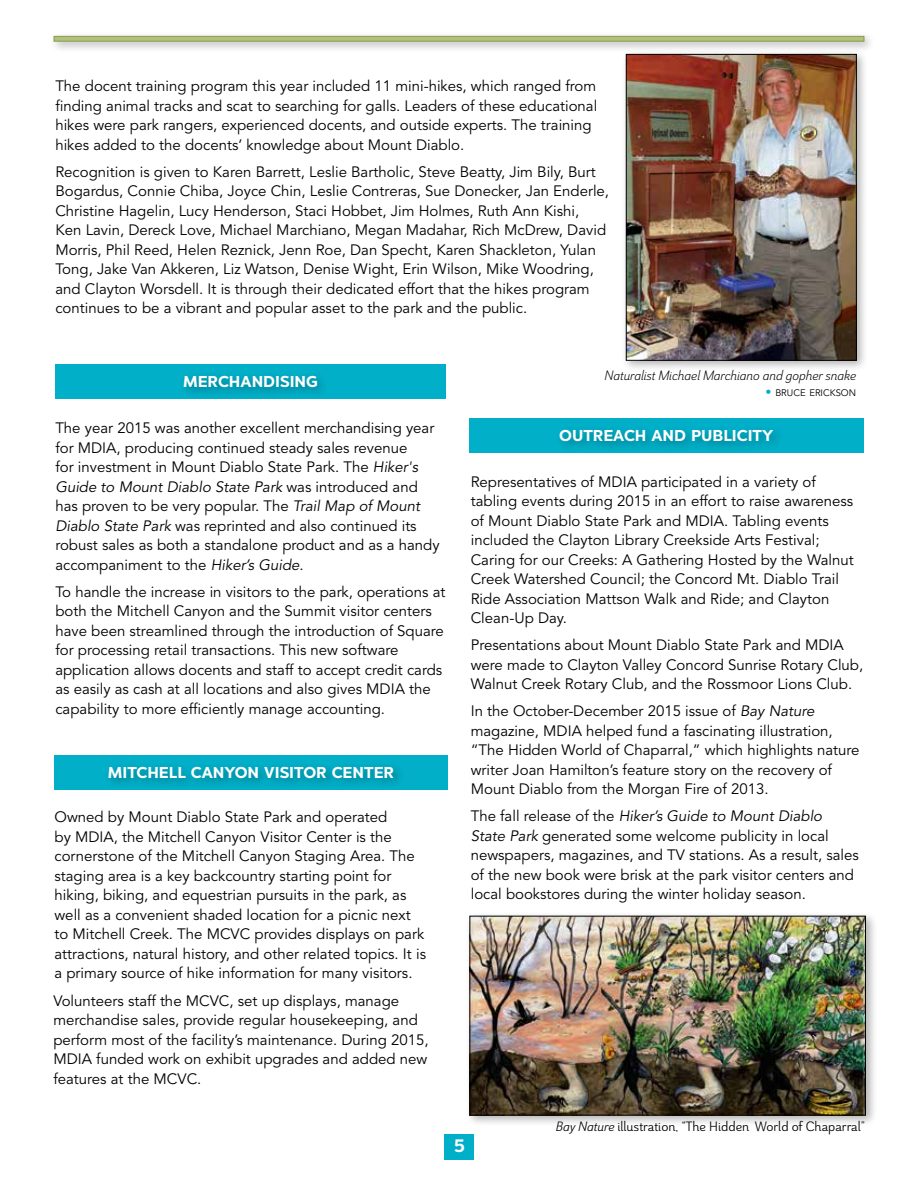
<style>
.page{position:relative;width:918px;height:1188px;background:#fff}
.page>*{position:absolute;margin:0;border:0;box-sizing:border-box;transform-origin:0 0}
.t1{font:700 18px "Chronica Pro";color:#fff}
.t2{font:700 15.75px "Chronica Pro";color:#fff}
.t3{font:15px/19.5px "Avenir LT Std";color:#000}
.t4{font:13.5px "Grn D Nor Reg";color:#000}
.t5{font:13.5px "Grn D Nor Boo It";color:#000}
.t6{font:9.45px "Avenir LT Std";color:#000}
.s1{font-style:italic}
.s2{font-size:12px;color:#01afc8}
.s3{font-family:"Grn D Nor Reg It"}
</style>
<div class="page">
<div style="left:445px;top:1134px;width:29px;height:25px;background:#01afc8"></div>
<div style="left:55px;top:364px;width:391px;height:34px;background:#01afc8"></div>
<div style="left:180px;top:371px;width:149px;height:28px;background:#000;opacity:.3"></div>
<div style="left:55px;top:755px;width:393px;height:34px;background:#01afc8"></div>
<div style="left:104px;top:762px;width:300px;height:28px;background:#000;opacity:.3"></div>
<div style="left:470px;top:418px;width:394px;height:34px;background:#01afc8"></div>
<div style="left:556px;top:425px;width:228px;height:28px;background:#000;opacity:.3"></div>
<div style="left:49px;top:31px;width:827px;height:22px;background:#000;opacity:.3"></div>
<svg style="left:54px;top:36px;width:810px;height:6px;background:#a5b770"></svg>
<div style="left:621px;top:49px;width:247px;height:323px;background:#000;opacity:.3"></div>
<img style="left:628px;top:56px;width:227px;height:303px">
<div style="left:626px;top:54px;width:231px;height:307px;border:1px solid #000"></div>
<div style="left:465px;top:911px;width:413px;height:216px;background:#000;opacity:.3"></div>
<img style="left:471px;top:918px;width:393px;height:195px">
<div style="left:469px;top:916px;width:397px;height:199px;border:1px solid #000"></div>
<p class="t3" style="left:55px;top:77px;width:543px">The docent training program this year included 11 mini-hikes, which ranged from finding animal tracks and scat to searching for galls. Leaders of these educational hikes were park rangers, experienced docents, and outside experts. The training hikes added to the docents’ knowledge about Mount Diablo.</p>
<p class="t3" style="left:55px;top:162px;width:555px">Recognition is given to Karen Barrett, Leslie Bartholic, Steve Beatty, Jim Bily, Burt Bogardus, Connie Chiba, Joyce Chin, Leslie Contreras, Sue Donecker, Jan Enderle, Christine Hagelin, Lucy Henderson, Staci Hobbet, Jim Holmes, Ruth Ann Kishi, Ken Lavin, Dereck Love, Michael Marchiano, Megan Madahar, Rich McDrew, David Morris, Phil Reed, Helen Reznick, Jenn Roe, Dan Specht, Karen Shackleton, Yulan Tong, Jake Van Akkeren, Liz Watson, Denise Wight, Erin Wilson, Mike Woodring, and Clayton Worsdell. It is through their dedicated effort that the hikes program continues to be a vibrant and popular asset to the park and the public.</p>
<p class="t2" style="left:183px;top:372px;width:136px">MERCHANDISING</p>
<p class="t3" style="left:55px;top:419px;width:386px">The year 2015 was another excellent merchandising year for MDIA, producing continued steady sales revenue<br>for investment in Mount Diablo State Park. The <span class="s1">Hiker's Guide to Mount Diablo State Park</span> was introduced and has proven to be very popular. The <span class="s1">Trail Map of Mount Diablo State Park</span> was reprinted and also continued its robust sales as both a standalone product and as a handy accompaniment to the <span class="s1">Hiker’s Guide</span>.</p>
<p class="t3" style="left:55px;top:582px;width:392px">To handle the increase in visitors to the park, operations at both the Mitchell Canyon and the Summit visitor centers have been streamlined through the introduction of Square for processing retail transactions. This new software application allows docents and staff to accept credit cards as easily as cash at all locations and also gives MDIA the capability to more efficiently manage accounting.</p>
<p class="t2" style="left:108px;top:763px;width:288px">MITCHELL CANYON VISITOR CENTER</p>
<p class="t3" style="left:55px;top:808px;width:373px">Owned by Mount Diablo State Park and operated<br>by MDIA, the Mitchell Canyon Visitor Center is the cornerstone of the Mitchell Canyon Staging Area. The staging area is a key backcountry starting point for hiking, biking, and equestrian pursuits in the park, as well as a convenient shaded location for a picnic next to Mitchell Creek. The MCVC provides displays on park attractions, natural history, and other related topics. It is a primary source of hike information for many visitors.</p>
<p class="t3" style="left:53px;top:991px;width:377px">Volunteers staff the MCVC, set up displays, manage merchandise sales, provide regular housekeeping, and perform most of the facility’s maintenance. During 2015, MDIA funded work on exhibit upgrades and added new features at the MCVC.</p>
<p class="t5" style="left:605px;top:366px;width:253px">Naturalist Michael Marchiano and gopher snake</p>
<p class="t6" style="left:766px;top:387px;width:92px"><span class="s2">•</span> BRUCE ERICKSON</p>
<p class="t2" style="left:559px;top:426px;width:216px">OUTREACH AND PUBLICITY</p>
<p class="t3" style="left:471px;top:472px;width:385px">Representatives of MDIA participated in a variety of tabling events during 2015 in an effort to raise awareness of Mount Diablo State Park and MDIA. Tabling events included the Clayton Library Creekside Arts Festival; Caring for our Creeks: A Gathering Hosted by the Walnut Creek Watershed Council; the Concord Mt. Diablo Trail Ride Association Mattson Walk and Ride; and Clayton Clean-Up Day.</p>
<p class="t3" style="left:471px;top:636px;width:394px">Presentations about Mount Diablo State Park and MDIA were made to Clayton Valley Concord Sunrise Rotary Club,<br>Walnut Creek Rotary Club, and the Rossmoor Lions Club.</p>
<p class="t3" style="left:471px;top:702px;width:390px">In the October-December 2015 issue of <span class="s1">Bay Nature </span>magazine, MDIA helped fund a fascinating illustration, “The Hidden World of Chaparral,” which highlights nature writer Joan Hamilton’s feature story on the recovery of Mount Diablo from the Morgan Fire of 2013.</p>
<p class="t3" style="left:471px;top:807px;width:390px">The fall release of the <span class="s1">Hiker’s Guide to Mount Diablo State Park</span> generated some welcome publicity in local newspapers, magazines, and TV stations. As a result, sales of the new book were brisk at the park visitor centers and local bookstores during the winter holiday season.</p>
<p class="t1" style="left:454px;top:1134px;width:12px">5</p>
<p class="t4" style="left:556px;top:1118px;width:311px"><span class="s3">Bay Nature</span> illustration, “The Hidden World of Chaparral”</p>
</div>
